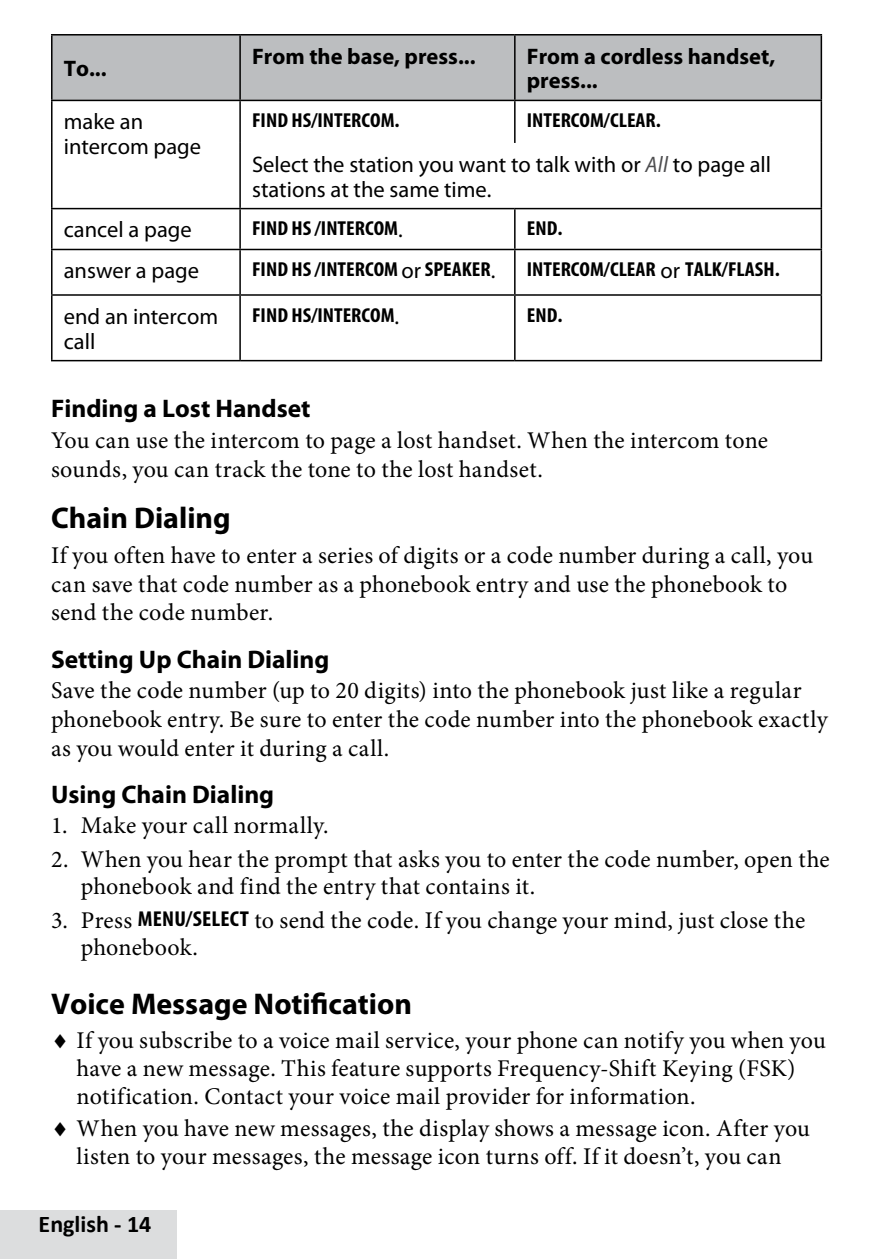
<style>
.page{position:relative;width:893px;height:1259px;background:#fff}
.page>*{position:absolute;margin:0;border:0;box-sizing:border-box;transform-origin:0 0}
.t1{font:700 30px "Myriad Pro";color:#000}
.t2{font:700 25.5px "Myriad Pro";color:#000}
.t3{font:24px/28.8px "Minion Pro";letter-spacing:.01em;color:#000}
.t4{font:700 24px "Calibri";color:#000}
.t5{font:22.5px/24.6px "Myriad Pro";color:#000}
.t6{font:700 22.5px/24.6px "Myriad Pro";color:#000}
.t7{font:700 condensed 20.4px "Myriad Pro";color:#000;scale:1.08 1}
.s1{font-style:italic;color:#4d4d4f}
.s2{font-weight:400;font-stretch:normal;font-size:22.5px}
.s3{font-family:"Myriad Pro";font-weight:700;font-stretch:condensed;font-size:21.6px}
</style>
<div class="page">
<div style="left:0;top:1211px;width:177px;height:48px;background:#dcddde"></div>
<div style="left:53px;top:36px;width:768px;height:64px;background:#bcbec0"></div>
<hr style="left:51px;top:101px;width:2px;height:42px;background:#000">
<hr style="left:51px;top:143px;width:2px;height:65px;background:#000">
<hr style="left:239px;top:143px;width:2px;height:65px;background:#000">
<hr style="left:821px;top:143px;width:1px;height:65px;background:#000">
<hr style="left:51px;top:208px;width:189px;height:1px;background:#000">
<hr style="left:51px;top:209px;width:2px;height:40px;background:#000">
<hr style="left:240px;top:208px;width:275px;height:1px;background:#000">
<hr style="left:239px;top:209px;width:2px;height:40px;background:#000">
<hr style="left:515px;top:208px;width:307px;height:1px;background:#000">
<hr style="left:514px;top:209px;width:2px;height:40px;background:#000">
<hr style="left:821px;top:209px;width:1px;height:40px;background:#000">
<hr style="left:51px;top:249px;width:189px;height:1px;background:#000">
<hr style="left:51px;top:250px;width:2px;height:44px;background:#000">
<hr style="left:240px;top:249px;width:275px;height:1px;background:#000">
<hr style="left:239px;top:250px;width:2px;height:44px;background:#000">
<hr style="left:515px;top:249px;width:307px;height:1px;background:#000">
<hr style="left:514px;top:250px;width:2px;height:44px;background:#000">
<hr style="left:821px;top:250px;width:1px;height:44px;background:#000">
<hr style="left:51px;top:294px;width:189px;height:2px;background:#000">
<hr style="left:51px;top:296px;width:2px;height:64px;background:#000">
<hr style="left:240px;top:294px;width:275px;height:2px;background:#000">
<hr style="left:239px;top:296px;width:2px;height:64px;background:#000">
<hr style="left:515px;top:294px;width:307px;height:2px;background:#000">
<hr style="left:514px;top:296px;width:2px;height:64px;background:#000">
<hr style="left:821px;top:296px;width:1px;height:64px;background:#000">
<hr style="left:51px;top:360px;width:189px;height:1px;background:#000">
<hr style="left:240px;top:360px;width:275px;height:1px;background:#000">
<hr style="left:515px;top:360px;width:307px;height:1px;background:#000">
<hr style="left:51px;top:34px;width:189px;height:2px;background:#000">
<hr style="left:51px;top:36px;width:2px;height:64px;background:#000">
<hr style="left:51px;top:100px;width:189px;height:1px;background:#000">
<hr style="left:239px;top:101px;width:2px;height:42px;background:#000">
<hr style="left:514px;top:101px;width:2px;height:42px;background:#000">
<hr style="left:821px;top:101px;width:1px;height:42px;background:#000">
<hr style="left:240px;top:34px;width:275px;height:2px;background:#000">
<hr style="left:239px;top:36px;width:2px;height:64px;background:#000">
<hr style="left:515px;top:34px;width:307px;height:2px;background:#000">
<hr style="left:514px;top:36px;width:2px;height:64px;background:#000">
<hr style="left:821px;top:36px;width:1px;height:64px;background:#000">
<hr style="left:240px;top:100px;width:275px;height:1px;background:#000">
<hr style="left:515px;top:100px;width:307px;height:1px;background:#000">
<p class="t6" style="left:64px;top:55px;width:44px">To...</p>
<p class="t6" style="left:252px;top:43px;width:225px">From the base, press...</p>
<p class="t6" style="left:527px;top:43px;width:250px">From a cordless handset, press...</p>
<p class="t5" style="left:64px;top:109px;width:139px">make an intercom page</p>
<p class="t7" style="left:252px;top:107px;width:138px">FIND HS/INTERCOM.</p>
<p class="t7" style="left:527px;top:107px;width:126px">INTERCOM/CLEAR.</p>
<p class="t5" style="left:252px;top:152px;width:521px">Select the station you want to talk with or <span class="s1">All</span> to page all stations at the same time.</p>
<p class="t5" style="left:64px;top:217px;width:129px">cancel a page</p>
<p class="t7" style="left:252px;top:216px;width:141px">FIND HS /INTERCOM<span class="s2">.</span></p>
<p class="t7" style="left:527px;top:216px;width:35px">END.</p>
<p class="t5" style="left:64px;top:258px;width:137px">answer a page</p>
<p class="t7" style="left:252px;top:256px;width:227px">FIND HS /INTERCOM <span class="s2">or</span> SPEAKER<span class="s2">.</span></p>
<p class="t7" style="left:527px;top:256px;width:236px">INTERCOM/CLEAR <span class="s2">or</span> TALK/FLASH.</p>
<p class="t5" style="left:64px;top:304px;width:156px">end an intercom call</p>
<p class="t7" style="left:252px;top:302px;width:138px">FIND HS/INTERCOM<span class="s2">.</span></p>
<p class="t7" style="left:527px;top:302px;width:35px">END.</p>
<p class="t2" style="left:51px;top:392px;width:261px">Finding a Lost Handset</p>
<p class="t3" style="left:51px;top:426px;width:719px">You can use the intercom to page a lost handset. When the intercom tone sounds, you can track the tone to the lost handset.</p>
<p class="t1" style="left:51px;top:498px;width:181px">Chain Dialing</p>
<p class="t3" style="left:51px;top:541px;width:764px">If you often have to enter a series of digits or a code number during a call, you can save that code number as a phonebook entry and use the phonebook to send the code number.</p>
<p class="t2" style="left:51px;top:642px;width:280px">Setting Up Chain Dialing</p>
<p class="t3" style="left:51px;top:676px;width:778px">Save the code number (up to 20 digits) into the phonebook just like a regular phonebook entry. Be sure to enter the code number into the phonebook exactly as you would enter it during a call.</p>
<p class="t2" style="left:51px;top:777px;width:225px">Using Chain Dialing</p>
<p class="t3" style="left:51px;top:811px;width:279px">1. Make your call normally.</p>
<p class="t3" style="left:81px;top:845px;width:750px;line-height:27.6px;text-indent:-30px">2. When you hear the prompt that asks you to enter the code number, open the phonebook and find the entry that contains it.</p>
<p class="t3" style="left:81px;top:906px;width:726px;line-height:27.6px;text-indent:-30px">3. Press <span class="s3">MENU/SELECT</span> to send the code. If you change your mind, just close the phonebook.</p>
<p class="t1" style="left:51px;top:984px;width:362px">Voice Message Notification</p>
<p class="t3" style="left:77px;top:1027px;width:751px;line-height:27.6px;text-indent:-26px">♦ If you subscribe to a voice mail service, your phone can notify you when you have a new message. This feature supports Frequency-Shift Keying (FSK) notification. Contact your voice mail provider for information.</p>
<p class="t3" style="left:51px;top:1115px;width:760px;line-height:27.6px;text-align:center">♦ When you have new messages, the display shows a message icon. After you listen to your messages, the message icon turns off. If it doesn’t, you can</p>
<p class="t4" style="left:39px;top:1209px;width:114px">English - 14</p>
</div>
